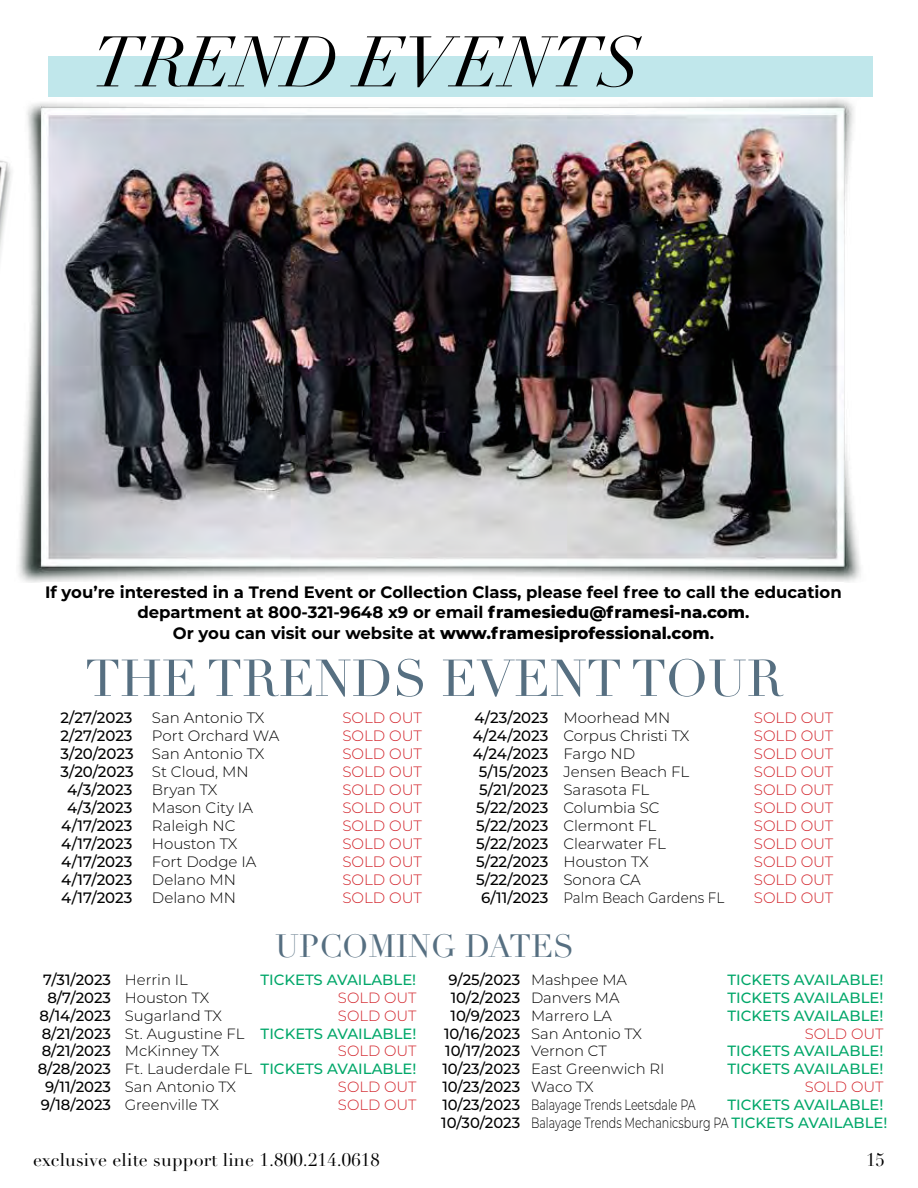
<style>
.page{position:relative;width:918px;height:1188px;background:#fff}
.page>*{position:absolute;margin:0;border:0;box-sizing:border-box;transform-origin:0 0}
.t1{font:italic 70.2px "Didot";color:#000}
.t2{font:51px "Didot";color:#566f81}
.t3{font:31.5px "Didot";color:#566f81}
.t4{font:18px "Didot LT Pro";letter-spacing:.01em;color:#000}
.t5{font:700 16.5px/19.8px "Montserrat";color:#000;text-align:center}
.t6{font:800 16.5px "Montserrat";color:#000}
.t7{font:300 15px "Montserrat";color:#000}
.t8{font:300 15px "Montserrat";color:#d2232a}
.t9{font:500 15px "Montserrat";letter-spacing:-.005em;color:#000}
.t10{font:300 15px "Montserrat";color:#000;scale:.9 1}
.t11{font:500 14.85px/17.9px "Montserrat";color:#00a769;text-align:right}
.t12{font:300 14.85px/17.9px "Montserrat";color:#000;text-align:justify}
.t13{font:500 14.85px "Montserrat";color:#000}
.t14{font:300 14.85px "Montserrat";color:#d2232a}
.t15{font:300 14.85px "Montserrat";color:#000;scale:.75 1}
.s1{font-weight:800}
.s2{font-weight:700}
.s3{font-weight:500}
.s4{font-weight:300}
.s5{color:#d2232a}
.s6{font-weight:500;color:#00a769}
.s7{color:#000}
.s8{font-weight:300;color:#000}
</style>
<div class="page">
<img style="left:18px;top:99px;width:843px;height:483px">
<img style="left:0;top:154px;width:22px;height:163px">
<div style="left:48px;top:57px;width:825px;height:40px;background:#c0e7eb"></div>
<h1 class="t1" style="left:92px;top:19px;width:550px">TREND EVENTS</h1>
<p class="t5" style="left:45px;top:582px;width:798px">If you’re interested in a Trend Event or Collection Class, please feel free to call the education department at 800-321-9648 x9 or email <span class="s1">framesiedu@framesi-na.com</span>.</p>
<p class="t6" style="left:173px;top:622px;width:543px"><span class="s2">Or you can visit our website at</span> www.framesiprofessional.com<span class="s2">.</span></p>
<h2 class="t2" style="left:85px;top:648px;width:700px">THE TRENDS EVENT TOUR</h2>
<p class="t9" style="left:60px;top:707px;width:74px">2/27/2023</p>
<p class="t7" style="left:152px;top:707px;width:114px">San Antonio TX</p>
<p class="t8" style="left:342px;top:707px;width:81px">SOLD OUT</p>
<p class="t9" style="left:60px;top:725px;width:74px">2/27/2023</p>
<p class="t7" style="left:152px;top:725px;width:129px">Port Orchard WA</p>
<p class="t8" style="left:342px;top:725px;width:81px">SOLD OUT</p>
<p class="t7" style="left:60px;top:743px;width:206px"><span class="s3">3/20/2023</span> San Antonio TX</p>
<p class="t8" style="left:342px;top:743px;width:81px">SOLD OUT</p>
<p class="t7" style="left:60px;top:761px;width:190px"><span class="s3">3/20/2023</span> St Cloud, MN</p>
<p class="t8" style="left:342px;top:761px;width:81px">SOLD OUT</p>
<p class="t9" style="left:67px;top:779px;width:67px">4/3/2023</p>
<p class="t7" style="left:152px;top:779px;width:67px">Bryan TX</p>
<p class="t8" style="left:342px;top:779px;width:81px">SOLD OUT</p>
<p class="t9" style="left:67px;top:797px;width:67px">4/3/2023</p>
<p class="t7" style="left:152px;top:797px;width:102px">Mason City IA</p>
<p class="t8" style="left:342px;top:797px;width:81px">SOLD OUT</p>
<p class="t9" style="left:61px;top:815px;width:73px">4/17/2023</p>
<p class="t7" style="left:152px;top:815px;width:85px">Raleigh NC</p>
<p class="t8" style="left:342px;top:815px;width:81px">SOLD OUT</p>
<p class="t9" style="left:61px;top:833px;width:73px">4/17/2023</p>
<p class="t7" style="left:152px;top:833px;width:87px">Houston TX</p>
<p class="t8" style="left:342px;top:833px;width:81px">SOLD OUT</p>
<p class="t9" style="left:61px;top:851px;width:73px">4/17/2023</p>
<p class="t7" style="left:152px;top:852px;width:106px">Fort Dodge IA</p>
<p class="t8" style="left:342px;top:852px;width:81px">SOLD OUT</p>
<p class="t9" style="left:61px;top:869px;width:73px">4/17/2023</p>
<p class="t7" style="left:152px;top:870px;width:86px">Delano MN</p>
<p class="t8" style="left:342px;top:870px;width:81px">SOLD OUT</p>
<p class="t9" style="left:61px;top:887px;width:73px">4/17/2023</p>
<p class="t7" style="left:152px;top:888px;width:86px">Delano MN</p>
<p class="t8" style="left:342px;top:888px;width:81px">SOLD OUT</p>
<p class="t7" style="left:474px;top:707px;width:198px"><span class="s3">4/23/2023</span> Moorhead MN</p>
<p class="t8" style="left:754px;top:707px;width:81px">SOLD OUT</p>
<p class="t7" style="left:473px;top:725px;width:218px"><span class="s3">4/24/2023</span> Corpus Christi TX</p>
<p class="t8" style="left:754px;top:725px;width:81px">SOLD OUT</p>
<p class="t9" style="left:473px;top:743px;width:164px">4/24/2023 <span class="s4">Fargo ND</span></p>
<p class="t8" style="left:754px;top:743px;width:81px">SOLD OUT</p>
<p class="t7" style="left:479px;top:761px;width:212px"><span class="s3">5/15/2023</span> Jensen Beach FL</p>
<p class="t8" style="left:754px;top:761px;width:81px">SOLD OUT</p>
<p class="t7" style="left:479px;top:779px;width:172px"><span class="s3">5/21/2023</span> Sarasota FL</p>
<p class="t8" style="left:754px;top:779px;width:81px">SOLD OUT</p>
<p class="t7" style="left:476px;top:797px;width:185px"><span class="s3">5/22/2023</span> Columbia SC</p>
<p class="t8" style="left:754px;top:797px;width:81px">SOLD OUT</p>
<p class="t7" style="left:476px;top:815px;width:182px"><span class="s3">5/22/2023</span> Clermont FL</p>
<p class="t8" style="left:754px;top:815px;width:81px">SOLD OUT</p>
<p class="t7" style="left:476px;top:833px;width:191px"><span class="s3">5/22/2023</span> Clearwater FL</p>
<p class="t8" style="left:754px;top:833px;width:81px">SOLD OUT</p>
<p class="t9" style="left:476px;top:851px;width:174px">5/22/2023 <span class="s4">Houston TX</span></p>
<p class="t8" style="left:754px;top:852px;width:81px">SOLD OUT</p>
<p class="t9" style="left:476px;top:869px;width:166px">5/22/2023 <span class="s4">Sonora CA</span></p>
<p class="t8" style="left:754px;top:870px;width:81px">SOLD OUT</p>
<p class="t10" style="left:481px;top:888px;width:272px"><span class="s3">6/11/2023</span> Palm Beach Gardens FL</p>
<p class="t8" style="left:754px;top:888px;width:81px">SOLD OUT</p>
<h3 class="t3" style="left:275px;top:927px;width:301px">UPCOMING DATES</h3>
<p class="t13" style="left:43px;top:970px;width:146px">7/31/2023 <span class="s4">Herrin IL</span></p>
<p class="t11" style="left:260px;top:970px;width:157px">TICKETS AVAILABLE!</p>
<p class="t12" style="left:47px;top:988px;width:163px"><span class="s3">8/7/2023</span> Houston TX</p>
<p class="t14" style="left:338px;top:988px;width:80px">SOLD OUT</p>
<p class="t12" style="left:40px;top:1006px;width:184px"><span class="s3">8/14/2023</span> Sugarland TX</p>
<p class="t12" style="left:42px;top:1006px;width:376px;text-indent:296px"><span class="s5">SOLD OUT </span><span class="s3">8/21/2023</span> St. Augustine FL <span class="s6">TICKETS AVAILABLE!<br></span><span class="s3">8/21/2023</span> McKinney TX</p>
<p class="t14" style="left:338px;top:1041px;width:80px">SOLD OUT</p>
<p class="t11" style="left:38px;top:1060px;width:380px"><span class="s7">8/28/2023</span> <span class="s8">Ft. Lauderdale FL</span> TICKETS AVAILABLE!</p>
<p class="t12" style="left:45px;top:1077px;width:192px"><span class="s3">9/11/2023</span> San Antonio TX</p>
<p class="t14" style="left:338px;top:1077px;width:80px">SOLD OUT</p>
<p class="t12" style="left:41px;top:1095px;width:180px"><span class="s3">9/18/2023</span> Greenville TX</p>
<p class="t14" style="left:338px;top:1095px;width:80px">SOLD OUT</p>
<p class="t13" style="left:449px;top:970px;width:180px">9/25/2023 <span class="s4">Mashpee MA</span></p>
<p class="t11" style="left:728px;top:970px;width:157px">TICKETS AVAILABLE!</p>
<p class="t13" style="left:451px;top:987px;width:170px">10/2/2023 <span class="s4">Danvers MA</span></p>
<p class="t11" style="left:728px;top:988px;width:157px">TICKETS AVAILABLE!</p>
<p class="t13" style="left:451px;top:1005px;width:163px">10/9/2023 <span class="s4">Marrero LA</span></p>
<p class="t11" style="left:728px;top:1006px;width:157px">TICKETS AVAILABLE!</p>
<p class="t12" style="left:444px;top:1024px;width:199px"><span class="s3">10/16/2023</span> San Antonio TX</p>
<p class="t14" style="left:805px;top:1023px;width:80px">SOLD OUT</p>
<p class="t13" style="left:445px;top:1041px;width:163px">10/17/2023 <span class="s4">Vernon CT</span></p>
<p class="t11" style="left:728px;top:1042px;width:157px">TICKETS AVAILABLE!</p>
<p class="t12" style="left:442px;top:1060px;width:224px"><span class="s3">10/23/2023</span> East Greenwich RI</p>
<p class="t11" style="left:728px;top:1060px;width:157px">TICKETS AVAILABLE!</p>
<p class="t13" style="left:442px;top:1076px;width:153px">10/23/2023 <span class="s4">Waco TX</span></p>
<p class="t14" style="left:805px;top:1077px;width:80px">SOLD OUT</p>
<p class="t15" style="left:442px;top:1095px;width:339px"><span class="s3">10/23/2023</span> Balayage Trends Leetsdale PA</p>
<p class="t11" style="left:441px;top:1095px;width:448px">TICKETS AVAILABLE!<br><span class="s7">10/30/2023</span> <span class="s8">Balayage Trends Mechanicsburg PA</span> TICKETS AVAILABLE!</p>
<p class="t4" style="left:33px;top:1150px;width:348px">exclusive elite support line 1.800.214.0618</p>
<p class="t4" style="left:866px;top:1150px;width:20px">15</p>
</div>
